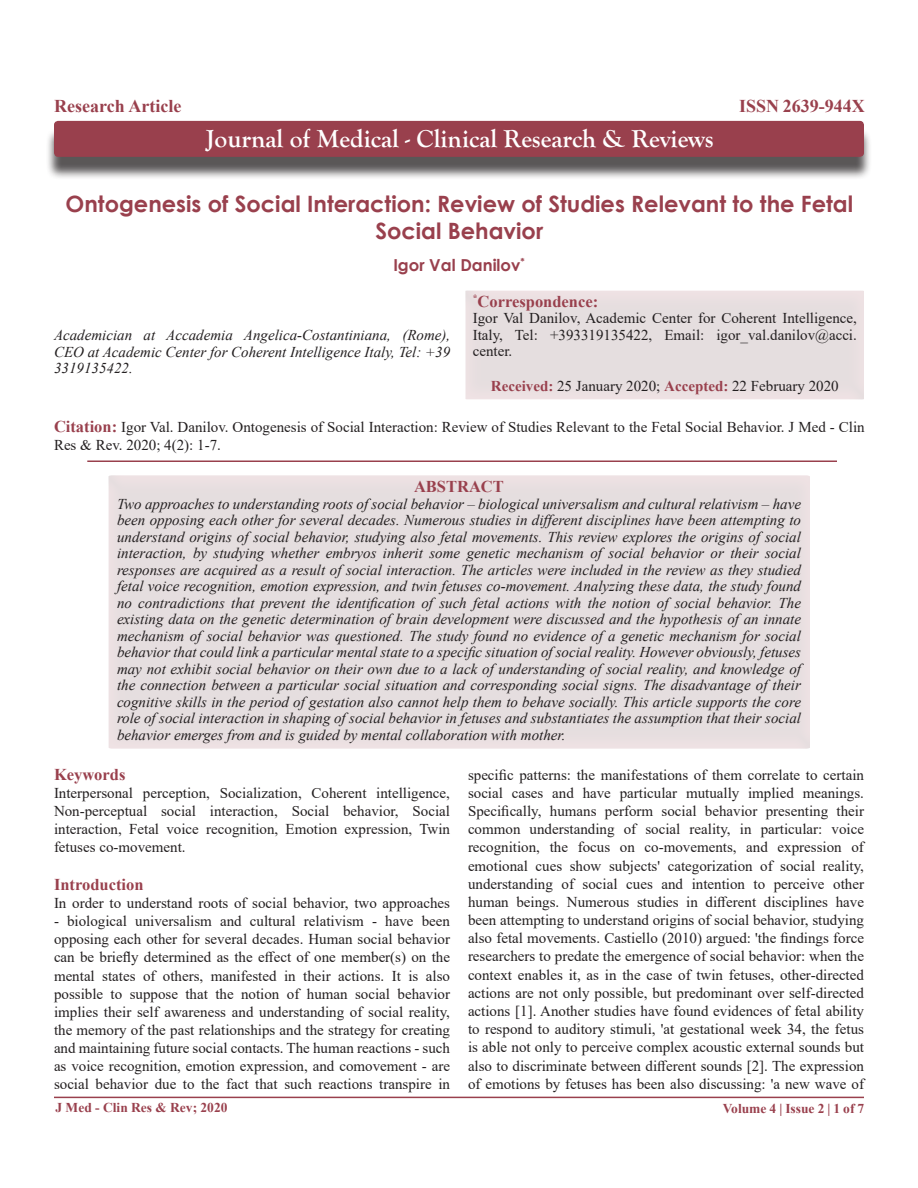
<style>
.page{position:relative;width:918px;height:1188px;background:#fff}
.page>*{position:absolute;margin:0;border:0;box-sizing:border-box;transform-origin:0 0}
.t1{font:700 25.5px "Goudy Old Style T";color:#fff}
.t2{font:700 22.5px/27px "Century Gothic";color:#99404d;text-align:center}
.t3{font:700 18px "Times New Roman";color:#99404d}
.t4{font:700 16.5px "Times New Roman";color:#99404d}
.t5{font:700 16.5px "Century Gothic";color:#99404d}
.t6{font:15px/18.1px "Times New Roman";color:#231f20;text-align:justify}
.t7{font:italic 15px/16.5px "Times New Roman";color:#231f20;text-align:justify}
.t8{font:700 13.5px "Times New Roman";color:#99404d}
.s1{font-weight:700;color:#99404d}
.s2{font-weight:700;font-size:16.5px;color:#99404d}
</style>
<div class="page">
<hr style="left:54px;top:1097px;width:810px;height:1px;background:#99404d">
<div style="left:464px;top:285px;width:402px;height:116px;background:#e5dedf"></div>
<div style="left:46px;top:128px;width:826px;height:52px;background:#231f20;opacity:.75"></div>
<div style="left:54px;top:121px;width:810px;height:36px;background:#99404d;border-radius:4px"></div>
<hr style="left:87px;top:460px;width:750px;height:2px;background:#99404d">
<div style="left:108px;top:468px;width:704px;height:282px;background:#e5dedf"></div>
<p class="t3" style="left:54px;top:93px;width:129px">Research Article</p>
<p class="t3" style="left:739px;top:93px;width:127px">ISSN 2639-944X</p>
<p class="t1" style="left:206px;top:124px;width:509px">Journal of Medical - Clinical Research &amp; Reviews</p>
<p class="t2" style="left:66px;top:189px;width:789px">Ontogenesis of Social Interaction: Review of Studies Relevant to the Fetal<br>Social Behavior</p>
<p class="t5" style="left:393px;top:252px;width:133px">Igor Val Danilov<sup>*</sup></p>
<p class="t7" style="left:54px;top:326px;width:398px">Academician at Accademia Angelica-Costantiniana, (Rome), CEO at Academic Center for Coherent Intelligence Italy, Tel: +39<br>3319135422.</p>
<p class="t4" style="left:473px;top:289px;width:127px"><sup>*</sup>Correspondence:</p>
<p class="t6" style="left:473px;top:309px;width:386px;line-height:16.5px">Igor Val Danilov, Academic Center for Coherent Intelligence, Italy, Tel: +393319135422, Email: igor_val.danilov@acci. center.</p>
<p class="t6" style="left:491px;top:376px;width:349px"><span class="s1">Received:</span> 25 January 2020; <span class="s1">Accepted:</span> 22 February 2020</p>
<p class="t6" style="left:54px;top:418px;width:812px"><span class="s2">Citation:</span> Igor Val. Danilov. Ontogenesis of Social Interaction: Review of Studies Relevant to the Fetal Social Behavior. J Med - Clin<br>Res &amp; Rev. 2020; 4(2): 1-7.</p>
<p class="t4" style="left:414px;top:475px;width:91px">ABSTRACT</p>
<p class="t7" style="left:117px;top:495px;width:686px">Two approaches to understanding roots of social behavior – biological universalism and cultural relativism – have been opposing each other for several decades. Numerous studies in different disciplines have been attempting to understand origins of social behavior, studying also fetal movements. This review explores the origins of social interaction, by studying whether embryos inherit some genetic mechanism of social behavior or their social responses are acquired as a result of social interaction. The articles were included in the review as they studied fetal voice recognition, emotion expression, and twin fetuses co-movement. Analyzing these data, the study found no contradictions that prevent the identification of such fetal actions with the notion of social behavior. The existing data on the genetic determination of brain development were discussed and the hypothesis of an innate mechanism of social behavior was questioned. The study found no evidence of a genetic mechanism for social behavior that could link a particular mental state to a specific situation of social reality. However obviously, fetuses may not exhibit social behavior on their own due to a lack of understanding of social reality, and knowledge of the connection between a particular social situation and corresponding social signs. The disadvantage of their cognitive skills in the period of gestation also cannot help them to behave socially. This article supports the core role of social interaction in shaping of social behavior in fetuses and substantiates the assumption that their social behavior emerges from and is guided by mental collaboration with mother.</p>
<p class="t4" style="left:54px;top:763px;width:73px">Keywords</p>
<p class="t6" style="left:54px;top:784px;width:398px">Interpersonal perception, Socialization, Coherent intelligence, Non-perceptual social interaction, Social behavior, Social interaction, Fetal voice recognition, Emotion expression, Twin fetuses co-movement.</p>
<p class="t4" style="left:54px;top:873px;width:91px">Introduction</p>
<p class="t6" style="left:54px;top:894px;width:398px">In order to understand roots of social behavior, two approaches</p>
<p class="t6" style="left:54px;top:912px;width:398px">- biological universalism and cultural relativism - have been opposing each other for several decades. Human social behavior can be briefly determined as the effect of one member(s) on the mental states of others, manifested in their actions. It is also possible to suppose that the notion of human social behavior implies their self awareness and understanding of social reality, the memory of the past relationships and the strategy for creating and maintaining future social contacts. The human reactions - such as voice recognition, emotion expression, and comovement - are social behavior due to the fact that such reactions transpire in</p>
<p class="t6" style="left:468px;top:765px;width:398px">specific patterns: the manifestations of them correlate to certain social cases and have particular mutually implied meanings.<br>Specifically, humans perform social behavior presenting their common understanding of social reality, in particular: voice recognition, the focus on co-movements, and expression of emotional cues show subjects' categorization of social reality, understanding of social cues and intention to perceive other human beings. Numerous studies in different disciplines have been attempting to understand origins of social behavior, studying also fetal movements. Castiello (2010) argued: 'the findings force researchers to predate the emergence of social behavior: when the context enables it, as in the case of twin fetuses, other-directed actions are not only possible, but predominant over self-directed actions [1]. Another studies have found evidences of fetal ability to respond to auditory stimuli, 'at gestational week 34, the fetus is able not only to perceive complex acoustic external sounds but also to discriminate between different sounds [2]. The expression of emotions by fetuses has been also discussing: 'a new wave of</p>
<p class="t8" style="left:55px;top:1098px;width:174px">J Med - Clin Res &amp; Rev; 2020</p>
<p class="t8" style="left:723px;top:1099px;width:143px">Volume 4 | Issue 2 | 1 of 7</p>
</div>
